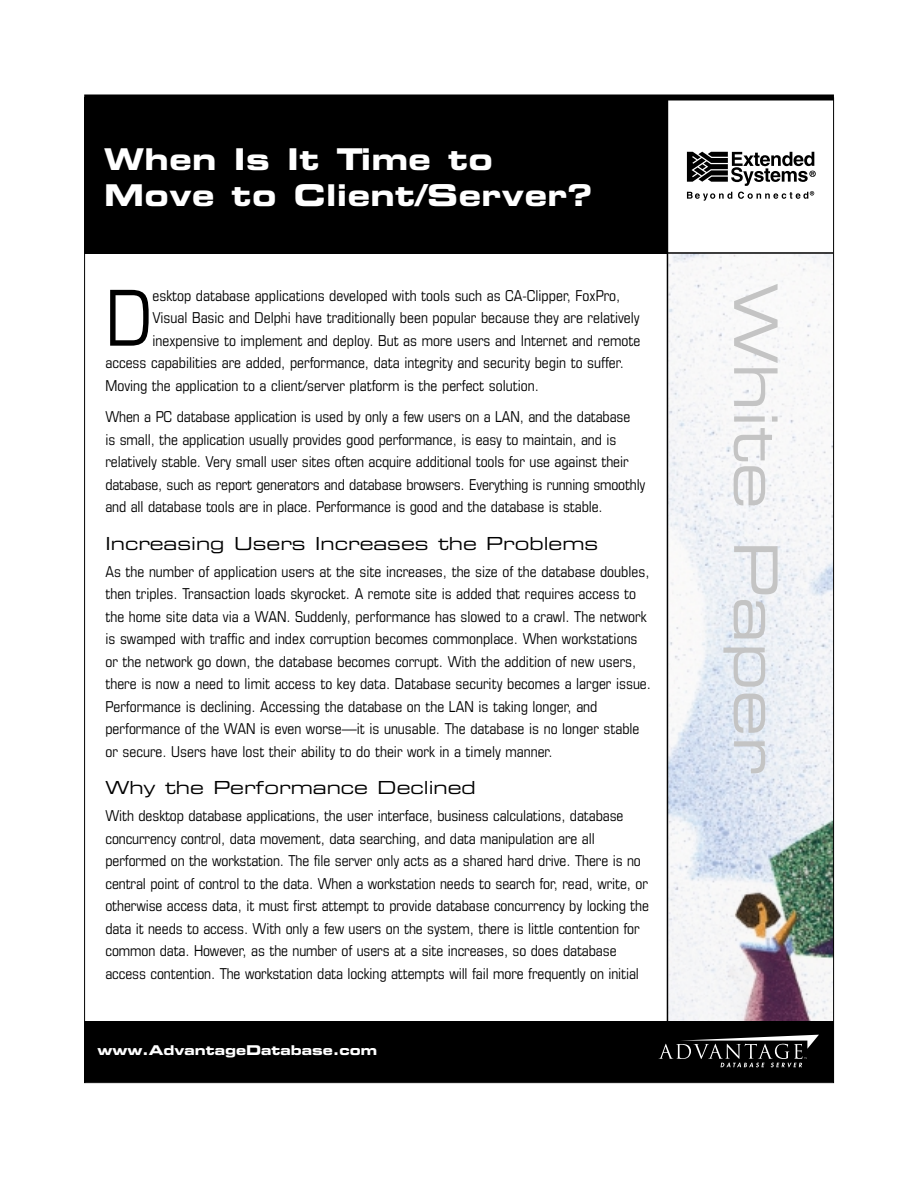
<style>
.page{position:relative;width:918px;height:1188px;background:#fff}
.page>*{position:absolute;margin:0;border:0;box-sizing:border-box;transform-origin:0 0}
.t1{font:condensed 77.1px "Eurostile";color:#000}
.t2{font:60px "Eurostile Extended Two";color:#c4c4c4}
.t3{font:30px/36px "Eurostile Bold Extended Two";letter-spacing:.015em;color:#fff}
.t4{font:18px "Eurostile Extended Two";color:#000}
.t5{font:condensed 15px/22.5px "Eurostile";color:#000}
.t6{font:13.5px "Eurostile Bold Extended Two";color:#fff}
</style>
<div class="page">
<img style="left:668px;top:254px;width:164px;height:768px">
<div style="left:84px;top:97px;width:584px;height:156px;background:#000"></div>
<hr style="left:667px;top:99px;width:1px;height:972px;background:#000">
<div style="left:84px;top:94px;width:750px;height:6px;background:#000"></div>
<hr style="left:85px;top:252px;width:748px;height:2px;background:#000">
<div style="left:84px;top:1022px;width:750px;height:60px;background:#000"></div>
<svg style="left:659px;top:1035px;width:160px;height:32px"></svg>
<svg style="left:687px;top:152px;width:129px;height:49px"></svg>
<h3 class="t3" style="left:104px;top:144px;width:490px">When Is It Time to<br>Move to Client/Server?</h3>
<h1 class="t1" style="left:105px;top:290px;width:49px">D</h1>
<p class="t5" style="left:153px;top:285px;width:469px">esktop database applications developed with tools such as CA-Clipper, FoxPro,</p>
<p class="t5" style="left:153px;top:308px;width:489px">Visual Basic and Delphi have traditionally been popular because they are relatively</p>
<p class="t5" style="left:153px;top:330px;width:489px">inexpensive to implement and deploy. But as more users and Internet and remote</p>
<p class="t5" style="left:105px;top:353px;width:520px">access capabilities are added, performance, data integrity and security begin to suffer.</p>
<p class="t5" style="left:105px;top:375px;width:435px">Moving the application to a client/server platform is the perfect solution.</p>
<p class="t5" style="left:105px;top:407px;width:541px">When a PC database application is used by only a few users on a LAN, and the database<br>is small, the application usually provides good performance, is easy to maintain, and is relatively stable. Very small user sites often acquire additional tools for use against their database, such as report generators and database browsers. Everything is running smoothly and all database tools are in place. Performance is good and the database is stable.</p>
<p class="t4" style="left:105px;top:537px;width:494px">Increasing Users Increases the Problems</p>
<p class="t5" style="left:105px;top:561px;width:547px">As the number of application users at the site increases, the size of the database doubles, then triples. Transaction loads skyrocket. A remote site is added that requires access to the home site data via a WAN. Suddenly, performance has slowed to a crawl. The network is swamped with traffic and index corruption becomes commonplace. When workstations or the network go down, the database becomes corrupt. With the addition of new users, there is now a need to limit access to key data. Database security becomes a larger issue.<br>Performance is declining. Accessing the database on the LAN is taking longer, and performance of the WAN is even worse—it is unusable. The database is no longer stable or secure. Users have lost their ability to do their work in a timely manner.</p>
<p class="t4" style="left:105px;top:781px;width:372px">Why the Performance Declined</p>
<p class="t5" style="left:105px;top:806px;width:545px">With desktop database applications, the user interface, business calculations, database concurrency control, data movement, data searching, and data manipulation are all performed on the workstation. The file server only acts as a shared hard drive. There is no central point of control to the data. When a workstation needs to search for, read, write, or otherwise access data, it must first attempt to provide database concurrency by locking the data it needs to access. With only a few users on the system, there is little contention for common data. However, as the number of users at a site increases, so does database access contention. The workstation data locking attempts will fail more frequently on initial</p>
<p class="t6" style="left:98px;top:1045px;width:281px">www.AdvantageDatabase.com</p>
<h2 class="t2" style="left:778px;top:284px;width:493px;rotate:90deg">White Paper</h2>
</div>
